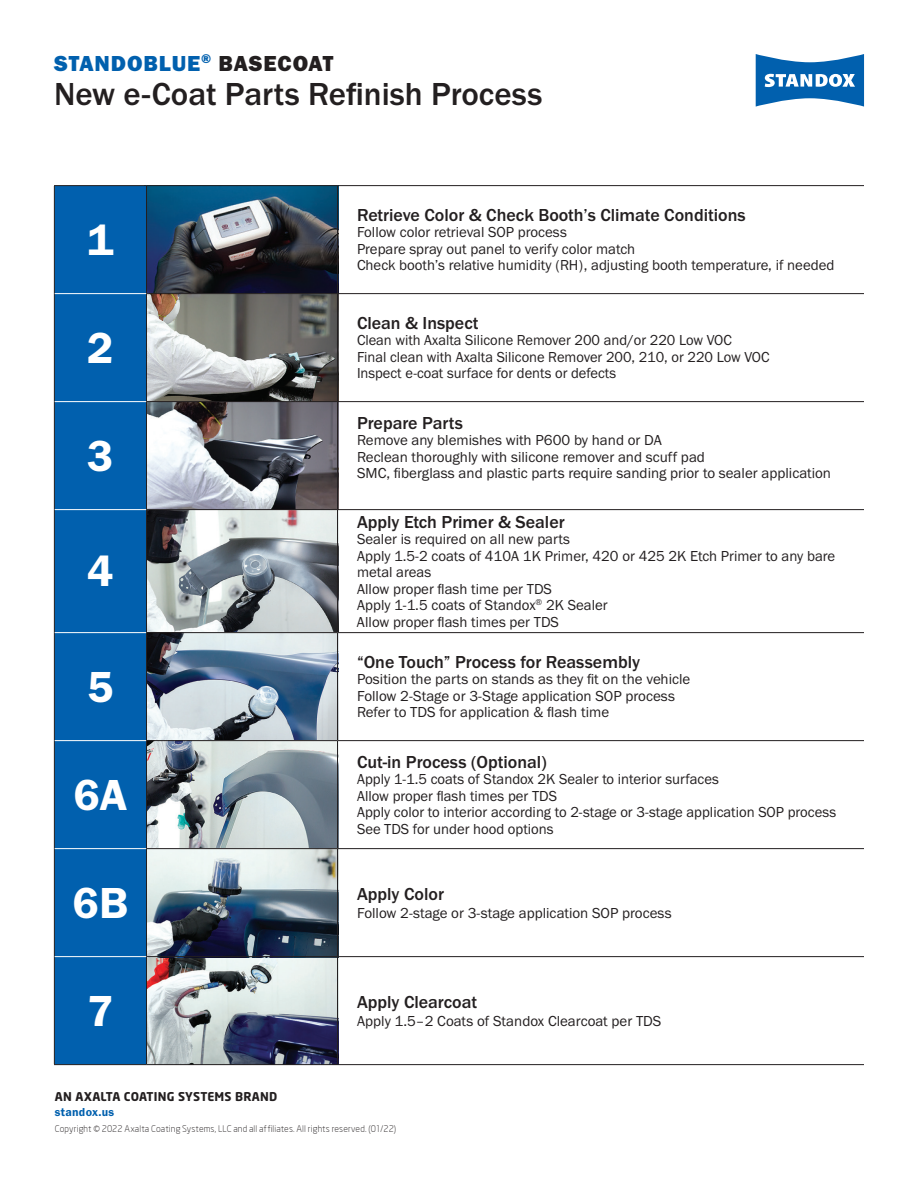
<style>
.page{position:relative;width:918px;height:1188px;background:#fff}
.page>*{position:absolute;margin:0;border:0;box-sizing:border-box;transform-origin:0 0}
.t1{font:45px "Franklin Gothic URW Dem";color:#fff}
.t2{font:500 33px "Franklin Gothic URW";color:#231f20}
.t3{font:22.5px "Franklin Gothic URW Hea";letter-spacing:.04em;color:#0160ae}
.t4{font:500 18px "Franklin Gothic URW";color:#231f20}
.t5{font:15px/16.5px "Franklin Gothic URW Boo";color:#231f20}
.t6{font:700 12px "Neo Sans Pro";letter-spacing:.02em;color:#231f20}
.t7{font:12px "Franklin Gothic URW Dem";letter-spacing:.02em;color:#0160ae}
.t8{font:300 9px "Neo Sans";letter-spacing:.015em;color:#231f20}
.s1{color:#231f20}
</style>
<div class="page">
<img style="left:147px;top:742px;width:190px;height:322px">
<img style="left:147px;top:186px;width:190px;height:443px">
<img style="left:147px;top:629px;width:190px;height:113px">
<div style="left:55px;top:186px;width:91px;height:878px;background:#0160ae"></div>
<hr style="left:147px;top:185px;width:191px;height:1px;background:#231f20">
<hr style="left:338px;top:185px;width:526px;height:1px;background:#231f20">
<hr style="left:146px;top:293px;width:192px;height:1px;background:#231f20">
<hr style="left:338px;top:293px;width:526px;height:1px;background:#231f20">
<hr style="left:146px;top:401px;width:192px;height:1px;background:#231f20">
<hr style="left:338px;top:401px;width:526px;height:1px;background:#231f20">
<hr style="left:146px;top:509px;width:192px;height:1px;background:#231f20">
<hr style="left:338px;top:509px;width:526px;height:1px;background:#231f20">
<hr style="left:146px;top:632px;width:192px;height:1px;background:#231f20">
<hr style="left:338px;top:632px;width:526px;height:1px;background:#231f20">
<hr style="left:146px;top:740px;width:192px;height:1px;background:#231f20">
<hr style="left:338px;top:740px;width:526px;height:1px;background:#231f20">
<hr style="left:146px;top:848px;width:192px;height:1px;background:#231f20">
<hr style="left:338px;top:848px;width:526px;height:1px;background:#231f20">
<hr style="left:146px;top:956px;width:192px;height:1px;background:#231f20">
<hr style="left:338px;top:956px;width:526px;height:1px;background:#231f20">
<hr style="left:147px;top:1064px;width:191px;height:1px;background:#231f20">
<hr style="left:338px;top:1064px;width:526px;height:1px;background:#231f20">
<hr style="left:54px;top:185px;width:93px;height:1px;background:#231f20">
<hr style="left:54px;top:186px;width:1px;height:108px;background:#231f20">
<hr style="left:146px;top:186px;width:1px;height:107px;background:#231f20">
<hr style="left:54px;top:294px;width:1px;height:108px;background:#231f20">
<hr style="left:146px;top:294px;width:1px;height:107px;background:#231f20">
<hr style="left:54px;top:402px;width:1px;height:108px;background:#231f20">
<hr style="left:146px;top:402px;width:1px;height:107px;background:#231f20">
<hr style="left:54px;top:510px;width:1px;height:123px;background:#231f20">
<hr style="left:146px;top:510px;width:1px;height:122px;background:#231f20">
<hr style="left:54px;top:633px;width:1px;height:108px;background:#231f20">
<hr style="left:146px;top:633px;width:1px;height:107px;background:#231f20">
<hr style="left:54px;top:741px;width:1px;height:108px;background:#231f20">
<hr style="left:146px;top:741px;width:1px;height:107px;background:#231f20">
<hr style="left:54px;top:849px;width:1px;height:108px;background:#231f20">
<hr style="left:146px;top:849px;width:1px;height:107px;background:#231f20">
<hr style="left:54px;top:957px;width:1px;height:107px;background:#231f20">
<hr style="left:146px;top:957px;width:1px;height:107px;background:#231f20">
<hr style="left:54px;top:1064px;width:93px;height:1px;background:#231f20">
<hr style="left:337px;top:186px;width:1px;height:107px;background:#231f20">
<hr style="left:337px;top:294px;width:1px;height:107px;background:#231f20">
<hr style="left:337px;top:402px;width:1px;height:107px;background:#231f20">
<hr style="left:337px;top:510px;width:1px;height:122px;background:#231f20">
<hr style="left:337px;top:633px;width:1px;height:107px;background:#231f20">
<hr style="left:337px;top:741px;width:1px;height:107px;background:#231f20">
<hr style="left:337px;top:849px;width:1px;height:107px;background:#231f20">
<hr style="left:337px;top:957px;width:1px;height:107px;background:#231f20">
<hr style="left:55px;top:293px;width:91px;height:1px;background:#fff">
<hr style="left:55px;top:401px;width:91px;height:1px;background:#fff">
<hr style="left:55px;top:509px;width:91px;height:1px;background:#fff">
<hr style="left:55px;top:632px;width:91px;height:1px;background:#fff">
<hr style="left:55px;top:740px;width:91px;height:1px;background:#fff">
<hr style="left:55px;top:848px;width:91px;height:1px;background:#fff">
<hr style="left:55px;top:956px;width:91px;height:1px;background:#fff">
<svg style="left:756px;top:54px;width:108px;height:53px"></svg>
<h3 class="t3" style="left:54px;top:49px;width:281px">STANDOBLUE<sup>®</sup> <span class="s1">BASECOAT</span></h3>
<h2 class="t2" style="left:54px;top:74px;width:490px">New e-Coat Parts Refinish Process</h2>
<h1 class="t1" style="left:87px;top:212px;width:28px">1</h1>
<h1 class="t1" style="left:87px;top:320px;width:28px">2</h1>
<h1 class="t1" style="left:87px;top:428px;width:28px">3</h1>
<h1 class="t1" style="left:87px;top:543px;width:28px">4</h1>
<h1 class="t1" style="left:87px;top:659px;width:28px">5</h1>
<h1 class="t1" style="left:74px;top:767px;width:55px">6A</h1>
<p class="t4" style="left:357px;top:204px;width:390px">Retrieve Color &amp; Check Booth’s Climate Conditions</p>
<p class="t5" style="left:357px;top:224px;width:479px">Follow color retrieval SOP process<br>Prepare spray out panel to verify color match<br>Check booth’s relative humidity (RH), adjusting booth temperature, if needed</p>
<p class="t4" style="left:357px;top:312px;width:123px">Clean &amp; Inspect</p>
<p class="t5" style="left:357px;top:332px;width:414px">Clean with Axalta Silicone Remover 200 and/or 220 Low VOC<br>Final clean with Axalta Silicone Remover 200, 210, or 220 Low VOC<br>Inspect e-coat surface for dents or defects</p>
<p class="t4" style="left:357px;top:411px;width:108px">Prepare Parts</p>
<p class="t5" style="left:357px;top:432px;width:476px">Remove any blemishes with P600 by hand or DA<br>Reclean thoroughly with silicone remover and scuff pad<br>SMC, fiberglass and plastic parts require sanding prior to sealer application</p>
<p class="t4" style="left:357px;top:510px;width:209px">Apply Etch Primer &amp; Sealer</p>
<p class="t5" style="left:357px;top:531px;width:480px">Sealer is required on all new parts<br>Apply 1.5-2 coats of 410A 1K Primer, 420 or 425 2K Etch Primer to any bare metal areas<br>Allow proper flash time per TDS<br>Apply 1-1.5 coats of Standox<sup>®</sup> 2K Sealer<br>Allow proper flash times per TDS</p>
<p class="t4" style="left:357px;top:651px;width:285px">“One Touch” Process for Reassembly</p>
<p class="t5" style="left:357px;top:671px;width:335px">Position the parts on stands as they fit on the vehicle<br>Follow 2-Stage or 3-Stage application SOP process<br>Refer to TDS for application &amp; flash time</p>
<p class="t4" style="left:357px;top:750px;width:191px">Cut-in Process (Optional)</p>
<p class="t5" style="left:357px;top:771px;width:481px">Apply 1-1.5 coats of Standox 2K Sealer to interior surfaces<br>Allow proper flash times per TDS<br>Apply color to interior according to 2-stage or 3-stage application SOP process See TDS for under hood options</p>
<h1 class="t1" style="left:73px;top:875px;width:57px">6B</h1>
<p class="t4" style="left:357px;top:882px;width:88px">Apply Color</p>
<p class="t5" style="left:357px;top:904px;width:316px">Follow 2-stage or 3-stage application SOP process</p>
<h1 class="t1" style="left:87px;top:983px;width:28px">7</h1>
<p class="t4" style="left:357px;top:990px;width:122px">Apply Clearcoat</p>
<p class="t5" style="left:357px;top:1012px;width:306px">Apply 1.5–2 Coats of Standox Clearcoat per TDS</p>
<p class="t6" style="left:55px;top:1089px;width:224px">AN AXALTA COATING SYSTEMS BRAND</p>
<p class="t7" style="left:55px;top:1104px;width:61px">standox.us</p>
<p class="t8" style="left:55px;top:1124px;width:343px">Copyright © 2022 Axalta Coating Systems, LLC and all affiliates. All rights reserved. (01/22)</p>
</div>
